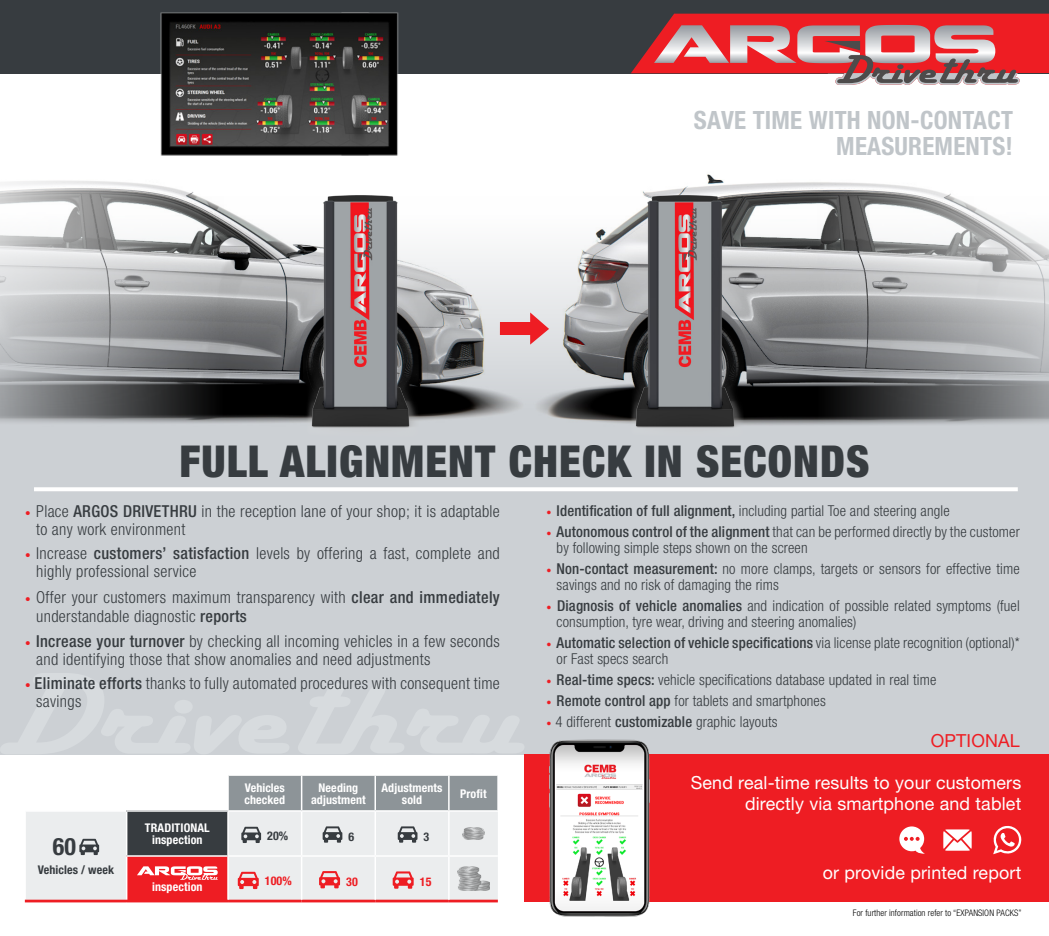
<style>
.page{position:relative;width:1049px;height:936px;background:#fff}
.page>*{position:absolute;margin:0;border:0;box-sizing:border-box;transform-origin:0 0}
.t1{font:900 condensed 44px "Helvetica Neue LT Std";letter-spacing:.025em;color:#373c40}
.t2{font:700 condensed 25.2px "Helvetica Neue LT Std";letter-spacing:.01em;color:#c0c5c9}
.t3{font:700 condensed 24px "Helvetica Neue LT Std";color:#373c40}
.t4{font:18px/21px "Helvetica Neue LT Std";letter-spacing:.01em;color:#fff;text-align:right}
.t5{font:18px "Helvetica Neue LT Std";letter-spacing:.01em;color:#ee1d23}
.t6{font:300 condensed 16.5px/18px "Helvetica Neue LT Std";letter-spacing:.02em;color:#373c40}
.t7{font:300 condensed 15px/16px "Helvetica Neue LT Std";letter-spacing:.01em;color:#373c40}
.t8{font:700 condensed 12px/12px "Helvetica Neue LT Std";letter-spacing:.01em;color:#fff;text-align:center}
.t9{font:700 condensed 12px "Helvetica Neue LT Std";letter-spacing:.01em;color:#373c40}
.t10{font:700 condensed 12px "Helvetica Neue LT Std";letter-spacing:.01em;color:#ee1d23}
.t11{font:300 condensed 9px "Helvetica Neue LT Std";letter-spacing:.01em;color:#000}
.s1{font-weight:900;font-stretch:normal;color:#ee1d23}
.s2{font-weight:500}
</style>
<div class="page">
<div style="left:0;top:196px;width:1049px;height:302px;background:#ccd0d4"></div>
<div style="left:0;top:491px;width:1049px;height:263px;background:#ccd0d4"></div>
<img style="left:525px;top:174px;width:524px;height:251px">
<img style="left:0;top:181px;width:525px;height:242px">
<svg style="left:1px;top:673px;width:523px;height:81px"></svg>
<svg style="left:34px;top:487px;width:984px;height:4px;background:#fbfbfb"></svg>
<div style="left:524px;top:754px;width:525px;height:148px;background:#ee1d23"></div>
<img style="left:549px;top:739px;width:101px;height:178px">
<img style="left:303px;top:182px;width:115px;height:246px">
<img style="left:628px;top:182px;width:115px;height:246px">
<svg style="left:500px;top:312px;width:49px;height:32px;background:#e68b8f"></svg>
<div style="left:0;top:0;width:1049px;height:73px;background:#373c40"></div>
<svg style="left:631px;top:14px;width:418px;height:71px;background:#cf6a6f"></svg>
<img style="left:159px;top:13px;width:242px;height:143px">
<div style="left:229px;top:775px;width:268px;height:35px;background:#8d9498"></div>
<div style="left:26px;top:812px;width:472px;height:87px;background:#ebedee"></div>
<div style="left:127px;top:810px;width:101px;height:45px;background:#373c40"></div>
<div style="left:127px;top:855px;width:101px;height:46px;background:#ee1d23"></div>
<hr style="left:25px;top:899px;width:102px;height:3px;background:#ee1d23">
<hr style="left:127px;top:899px;width:101px;height:3px;background:#ee1d23">
<hr style="left:228px;top:899px;width:74px;height:3px;background:#ee1d23">
<hr style="left:302px;top:899px;width:73px;height:3px;background:#ee1d23">
<hr style="left:375px;top:899px;width:74px;height:3px;background:#ee1d23">
<hr style="left:449px;top:899px;width:49px;height:3px;background:#ee1d23">
<hr style="left:301px;top:775px;width:1px;height:35px;background:#fff">
<hr style="left:374px;top:775px;width:2px;height:35px;background:#fff">
<hr style="left:448px;top:775px;width:2px;height:35px;background:#fff">
<hr style="left:127px;top:810px;width:101px;height:1px;background:#fff">
<hr style="left:126px;top:811px;width:1px;height:44px;background:#fff">
<hr style="left:227px;top:811px;width:2px;height:44px;background:#fff">
<hr style="left:301px;top:811px;width:1px;height:44px;background:#fff">
<hr style="left:374px;top:811px;width:2px;height:44px;background:#fff">
<hr style="left:448px;top:811px;width:2px;height:44px;background:#fff">
<hr style="left:126px;top:855px;width:102px;height:1px;background:#fff">
<hr style="left:126px;top:856px;width:1px;height:43px;background:#fff">
<hr style="left:228px;top:855px;width:74px;height:1px;background:#fff">
<hr style="left:227px;top:856px;width:2px;height:43px;background:#fff">
<hr style="left:302px;top:855px;width:73px;height:1px;background:#fff">
<hr style="left:301px;top:856px;width:1px;height:43px;background:#fff">
<hr style="left:375px;top:855px;width:74px;height:1px;background:#fff">
<hr style="left:374px;top:856px;width:2px;height:43px;background:#fff">
<hr style="left:449px;top:855px;width:49px;height:1px;background:#fff">
<hr style="left:448px;top:856px;width:2px;height:43px;background:#fff">
<svg style="left:79px;top:838px;width:20px;height:17px"></svg>
<svg style="left:241px;top:826px;width:20px;height:17px"></svg>
<svg style="left:323px;top:826px;width:19px;height:16px"></svg>
<svg style="left:398px;top:826px;width:19px;height:16px"></svg>
<img style="left:463px;top:827px;width:21px;height:12px">
<svg style="left:137px;top:866px;width:81px;height:13px"></svg>
<svg style="left:238px;top:871px;width:21px;height:18px"></svg>
<svg style="left:319px;top:871px;width:21px;height:17px"></svg>
<svg style="left:393px;top:871px;width:21px;height:17px"></svg>
<img style="left:458px;top:866px;width:31px;height:24px">
<svg style="left:899px;top:826px;width:26px;height:27px"></svg>
<svg style="left:943px;top:829px;width:29px;height:21px"></svg>
<svg style="left:993px;top:825px;width:28px;height:29px"></svg>
<p class="t2" style="left:694px;top:104px;width:321px">SAVE TIME WITH NON-CONTACT</p>
<p class="t2" style="left:836px;top:130px;width:178px">MEASUREMENTS!</p>
<p class="t1" style="left:179px;top:434px;width:692px">FULL ALIGNMENT CHECK IN SECONDS</p>
<p class="t6" style="left:36px;top:501px;width:465px;text-indent:-11px"><span class="s1">·</span> Place <span class="s2">ARGOS DRIVETHRU</span> in the reception lane of your shop; it is adaptable to any work environment</p>
<p class="t6" style="left:36px;top:544px;width:465px;text-indent:-11px"><span class="s1">·</span> Increase <span class="s2">customers’ satisfaction</span> levels by offering a fast, complete and highly professional service</p>
<p class="t6" style="left:36px;top:587px;width:465px;line-height:19px;text-indent:-11px"><span class="s1">·</span> Offer your customers maximum transparency with <span class="s2">clear and immediately </span>understandable diagnostic <span class="s2">reports</span></p>
<p class="t6" style="left:36px;top:631px;width:465px;text-indent:-11px"><span class="s1">·</span> <span class="s2">Increase your turnover</span> by checking all incoming vehicles in a few seconds and identifying those that show anomalies and need adjustments</p>
<p class="t6" style="left:36px;top:674px;width:465px;text-indent:-11px"><span class="s1">·</span> <span class="s2">Eliminate efforts</span> thanks to fully automated procedures with consequent time savings</p>
<p class="t3" style="left:53px;top:831px;width:25px">60</p>
<p class="t9" style="left:38px;top:862px;width:78px">Vehicles / week</p>
<p class="t8" style="left:244px;top:781px;width:42px;text-align:left">Vehicles checked</p>
<p class="t8" style="left:311px;top:781px;width:56px">Needing adjustment</p>
<p class="t8" style="left:381px;top:781px;width:63px">Adjustments sold</p>
<p class="t8" style="left:460px;top:787px;width:28px">Profit</p>
<p class="t8" style="left:145px;top:821px;width:66px">TRADITIONAL inspection</p>
<p class="t9" style="left:267px;top:828px;width:23px">20%</p>
<p class="t9" style="left:348px;top:829px;width:7px">6</p>
<p class="t9" style="left:424px;top:829px;width:7px">3</p>
<p class="t8" style="left:152px;top:880px;width:52px">inspection</p>
<p class="t10" style="left:265px;top:873px;width:28px">100%</p>
<p class="t10" style="left:346px;top:874px;width:13px">30</p>
<p class="t10" style="left:420px;top:874px;width:13px">15</p>
<p class="t7" style="left:547px;top:502px;width:405px"><span class="s1">·</span> <span class="s2">Identification of full alignment,</span> including partial Toe and steering angle</p>
<p class="t7" style="left:557px;top:523px;width:465px;text-indent:-10px"><span class="s1">·</span> <span class="s2">Autonomous control of the alignment</span> that can be performed directly by the customer by following simple steps shown on the screen</p>
<p class="t7" style="left:557px;top:560px;width:465px;text-indent:-10px"><span class="s1">·</span> <span class="s2">Non-contact measurement:</span> no more clamps, targets or sensors for effective time savings and no risk of damaging the rims</p>
<p class="t7" style="left:557px;top:597px;width:465px;text-indent:-10px"><span class="s1">·</span> <span class="s2">Diagnosis of vehicle anomalies</span> and indication of possible related symptoms (fuel consumption, tyre wear, driving and steering anomalies)</p>
<p class="t7" style="left:557px;top:634px;width:465px;text-indent:-10px"><span class="s1">·</span> <span class="s2">Automatic selection of vehicle specifications</span> via license plate recognition (optional)* or Fast specs search</p>
<p class="t7" style="left:547px;top:671px;width:391px"><span class="s1">·</span> <span class="s2">Real-time specs:</span> vehicle specifications database updated in real time</p>
<p class="t7" style="left:547px;top:692px;width:281px"><span class="s1">·</span> <span class="s2">Remote control app</span> for tablets and smartphones</p>
<p class="t7" style="left:547px;top:713px;width:232px"><span class="s1">·</span> 4 different <span class="s2">customizable</span> graphic layouts</p>
<p class="t5" style="left:931px;top:730px;width:91px">OPTIONAL</p>
<p class="t4" style="left:691px;top:772px;width:332px">Send real-time results to your customers directly via smartphone and tablet</p>
<p class="t4" style="left:823px;top:861px;width:200px">or provide printed report</p>
<p class="t11" style="left:853px;top:907px;width:170px">For further information refer to “EXPANSION PACKS”</p>
</div>
